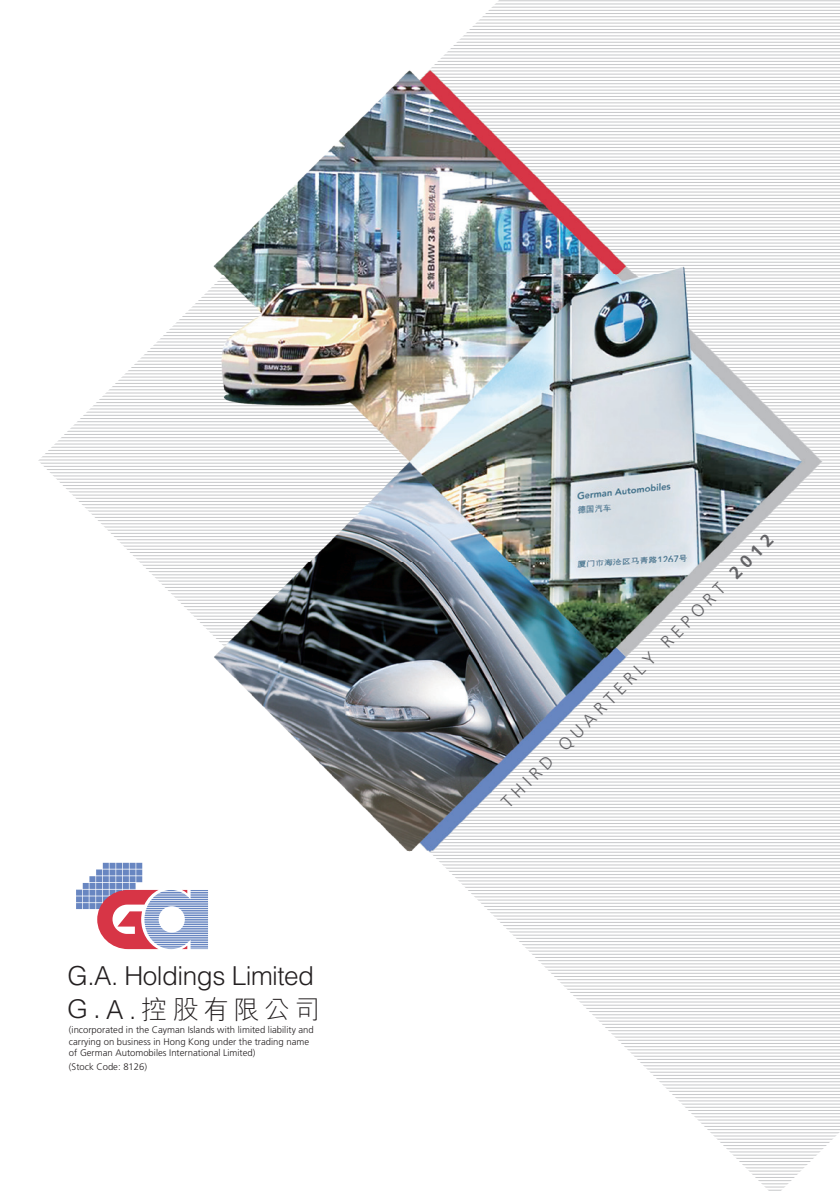
<style>
.page{position:relative;width:840px;height:1191px;background:#fff}
.page>*{position:absolute;margin:0;border:0;box-sizing:border-box;transform-origin:0 0}
.t1{font:300 26px "Helvetica LT Std";letter-spacing:-.02em;color:#231f20}
.t2{font:300 26px "M Hei HK";letter-spacing:.155em;color:#231f20;scale:1.4 1}
.t3{font:300 17.6px "Frutiger LT Std";color:#636366}
.t4{font:300 9.4px/11.4px "Frutiger LT Std";color:#231f20}
.s1{font-family:"Helvetica LT Std"}
.s2{font-weight:700}
</style>
<div class="page">
<img style="left:38px;top:0;width:801px;height:1191px">
<svg style="left:76px;top:862px;width:132px;height:87px"></svg>
<h1 class="t1" style="left:68px;top:959px;width:248px">G.A. Holdings Limited</h1>
<p class="t4" style="left:69px;top:1024px;width:246px">(incorporated in the Cayman Islands with limited liability and carrying on business in Hong Kong under the trading name of German Automobiles International Limited)</p>
<p class="t4" style="left:69px;top:1061px;width:80px">(Stock Code: 8126)</p>
<h1 class="t2" style="left:68px;top:991px;width:181px">G.<span class="s1">A.</span>控股有限公司</h1>
<h2 class="t3" style="left:497px;top:797px;width:378px;rotate:-45deg">THIRD QUARTERLY REPORT <span class="s2">2012</span></h2>
</div>
